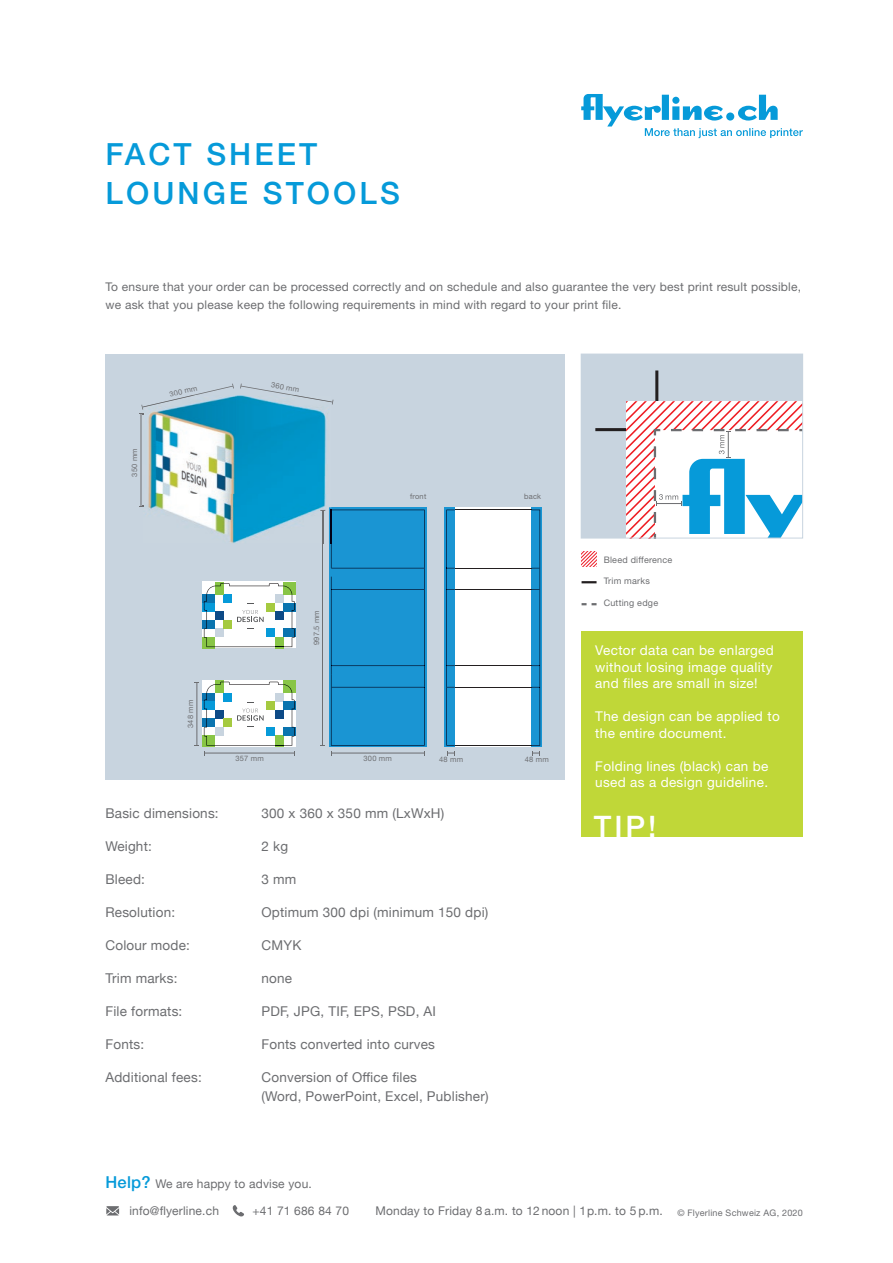
<style>
.page{position:relative;width:893px;height:1263px;background:#fff}
.page>*{position:absolute;margin:0;border:0;box-sizing:border-box;transform-origin:0 0}
.t1{font:500 30.6px "Helvetica Neue";letter-spacing:.1em;color:#069ad9}
.t2{font:500 30.6px "Helvetica Neue LT Std";letter-spacing:.1em;color:#069ad9}
.t3{font:500 29.7px "Helvetica Neue LT Std";color:#fff}
.t4{font:13.5px/19.5px "Helvetica Neue";letter-spacing:.015em;color:#6c6d70}
.t5{font:13.5px/16.5px "Helvetica Neue LT Std";letter-spacing:.025em;color:#fff}
.t6{font:12px/18px "Helvetica Neue LT Std";letter-spacing:.02em;color:#6c6d70}
.t7{font:12px "Helvetica Neue";letter-spacing:.015em;color:#6c6d70}
.t8{font:9px "Helvetica Neue LT Std";letter-spacing:.025em;color:#6c6d70}
.t9{font:7.5px "Helvetica Neue LT Std";letter-spacing:.025em;color:#6c6d70}
.s1{font-family:"Helvetica Neue LT Std";font-weight:500;font-size:16.5px;color:#069ad9}
</style>
<div class="page">
<svg style="left:581px;top:94px;width:222px;height:44px"></svg>
<svg style="left:582px;top:581px;width:15px;height:2px"></svg>
<svg style="left:582px;top:603px;width:15px;height:2px"></svg>
<div style="left:581px;top:354px;width:222px;height:184px;background:#c8d4df"></div>
<hr style="left:655px;top:370px;width:3px;height:31px;background:#231f20">
<hr style="left:595px;top:428px;width:31px;height:3px;background:#231f20">
<svg style="left:626px;top:401px;width:175px;height:135px;background:#ccd7e4"></svg>
<div style="left:581px;top:354px;width:222px;height:184px;border:1px solid #c8d4df"></div>
<svg style="left:581px;top:552px;width:15px;height:15px"></svg>
<svg style="left:106px;top:1206px;width:13px;height:9px"></svg>
<svg style="left:232px;top:1205px;width:12px;height:11px"></svg>
<div style="left:581px;top:631px;width:222px;height:206px;background:#c0d738"></div>
<div style="left:105px;top:354px;width:460px;height:425px;background:#c8d4df"></div>
<div style="left:203px;top:581px;width:93px;height:67px;background:#fff"></div>
<svg style="left:203px;top:680px;width:80px;height:2px"></svg>
<div style="left:444px;top:507px;width:98px;height:240px;background:#fff"></div>
<svg style="left:329px;top:507px;width:98px;height:240px"></svg>
<svg style="left:215px;top:680px;width:8px;height:2px"></svg>
<div style="left:283px;top:680px;width:13px;height:13px;background:#88c546"></div>
<div style="left:275px;top:637px;width:8px;height:11px;background:#88c546"></div>
<div style="left:203px;top:594px;width:12px;height:9px;background:#0a74af"></div>
<div style="left:203px;top:620px;width:12px;height:8px;background:#0a74af"></div>
<svg style="left:203px;top:637px;width:12px;height:11px"></svg>
<div style="left:215px;top:581px;width:8px;height:13px;background:#88c546"></div>
<div style="left:283px;top:628px;width:13px;height:9px;background:#0a74af"></div>
<div style="left:283px;top:603px;width:13px;height:8px;background:#0a74af"></div>
<div style="left:283px;top:581px;width:13px;height:13px;background:#88c546"></div>
<hr style="left:141px;top:414px;width:1px;height:92px;background:#6c6d70">
<hr style="left:323px;top:510px;width:1px;height:235px;background:#6d6e71">
<svg style="left:240px;top:384px;width:93px;height:21px"></svg>
<img style="left:143px;top:395px;width:188px;height:148px">
<img style="left:329px;top:507px;width:2px;height:36px">
<img style="left:323px;top:511px;width:1px;height:32px">
<svg style="left:139px;top:384px;width:95px;height:31px"></svg>
<img style="left:291px;top:395px;width:40px;height:7px">
<svg style="left:204px;top:583px;width:91px;height:64px"></svg>
<svg style="left:194px;top:682px;width:102px;height:73px"></svg>
<svg style="left:331px;top:510px;width:94px;height:245px;background:#1e93ce"></svg>
<img style="left:331px;top:510px;width:1px;height:33px">
<div style="left:444px;top:507px;width:11px;height:240px;background:#1a95d3"></div>
<svg style="left:532px;top:507px;width:10px;height:240px"></svg>
<hr style="left:455px;top:589px;width:77px;height:1px;background:#231f20">
<hr style="left:455px;top:568px;width:77px;height:1px;background:#231f20">
<hr style="left:455px;top:665px;width:77px;height:1px;background:#231f20">
<hr style="left:455px;top:687px;width:77px;height:1px;background:#231f20">
<hr style="left:455px;top:745px;width:77px;height:1px;background:#231f20">
<hr style="left:455px;top:510px;width:77px;height:1px;background:#231f20">
<svg style="left:446px;top:510px;width:9px;height:245px"></svg>
<svg style="left:532px;top:510px;width:9px;height:245px;background:#1c8bc4"></svg>
<h1 class="t2" style="left:105px;top:136px;width:213px">FACT SHEET</h1>
<h1 class="t1" style="left:105px;top:169px;width:296px">LOUNGE STOOLS</h1>
<p class="t6" style="left:105px;top:278px;width:697px">To ensure that your order can be processed correctly and on schedule and also guarantee the very best print result possible, we ask that you please keep the following requirements in mind with regard to your print le.</p>
<p class="t9" style="left:130px;top:477px;width:30px;rotate:-90deg">350 mm</p>
<p class="t9" style="left:169px;top:390px;width:30px;rotate:-13deg">300 mm</p>
<p class="t9" style="left:272px;top:380px;width:30px;rotate:10deg">360 mm</p>
<p class="t9" style="left:410px;top:492px;width:18px;rotate:-1deg">front</p>
<p class="t9" style="left:524px;top:492px;width:18px;rotate:-1deg">back</p>
<p class="t9" style="left:186px;top:728px;width:30px;rotate:-90deg">348 mm</p>
<p class="t9" style="left:312px;top:645px;width:36px;rotate:-90deg">997.5 mm</p>
<p class="t9" style="left:236px;top:753px;width:30px">357 mm</p>
<p class="t9" style="left:364px;top:753px;width:30px">300 mm</p>
<p class="t9" style="left:439px;top:755px;width:25px">48 mm</p>
<p class="t9" style="left:525px;top:755px;width:25px">48 mm</p>
<p class="t4" style="left:105px;top:804px;width:115px">Basic dimensions:</p>
<p class="t4" style="left:261px;top:804px;width:184px">300 x 360 x 350 mm (LxWxH)</p>
<p class="t4" style="left:105px;top:837px;width:48px">Weight:</p>
<p class="t4" style="left:261px;top:837px;width:28px">2 kg</p>
<p class="t4" style="left:105px;top:870px;width:41px">Bleed:</p>
<p class="t4" style="left:261px;top:870px;width:36px">3 mm</p>
<p class="t4" style="left:105px;top:903px;width:71px">Resolution:</p>
<p class="t4" style="left:261px;top:903px;width:228px">Optimum 300 dpi (minimum 150 dpi)</p>
<p class="t4" style="left:105px;top:936px;width:86px">Colour mode:</p>
<p class="t4" style="left:261px;top:936px;width:41px">CMYK</p>
<p class="t4" style="left:105px;top:969px;width:74px">Trim marks:</p>
<p class="t4" style="left:261px;top:969px;width:32px">none</p>
<p class="t4" style="left:105px;top:1002px;width:78px">File formats:</p>
<p class="t4" style="left:261px;top:1002px;width:176px">PDF, JPG, TIF, EPS, PSD, AI</p>
<p class="t4" style="left:105px;top:1035px;width:40px">Fonts:</p>
<p class="t4" style="left:261px;top:1035px;width:175px">Fonts converted into curves</p>
<p class="t4" style="left:105px;top:1068px;width:98px">Additional fees:</p>
<p class="t4" style="left:261px;top:1068px;width:229px">Conversion of Office files<br>(Word, PowerPoint, Excel, Publisher)</p>
<p class="t8" style="left:604px;top:554px;width:70px">Bleed difference</p>
<p class="t8" style="left:604px;top:576px;width:48px">Trim marks</p>
<p class="t8" style="left:604px;top:598px;width:56px">Cutting edge</p>
<p class="t5" style="left:595px;top:642px;width:180px;text-align:justify">Vector data can be enlarged without losing image quality and files are small in size!</p>
<p class="t5" style="left:595px;top:708px;width:186px">The design can be applied to the entire document.</p>
<p class="t5" style="left:595px;top:757px;width:175px">Folding lines (black) can be used as a design guideline.</p>
<h2 class="t3" style="left:594px;top:808px;width:64px">TIP!</h2>
<p class="t7" style="left:105px;top:1175px;width:208px"><span class="s1">Help?</span> We are happy to advise you.</p>
<p class="t7" style="left:129px;top:1202px;width:91px">info@flyerline.ch</p>
<p class="t7" style="left:252px;top:1202px;width:98px">+41 71 686 84 70</p>
<p class="t7" style="left:375px;top:1202px;width:429px">Monday to Friday 8 a.m. to 12 noon | 1 p.m. to 5 p.m. <sub>©</sub> <sub>Flyerline</sub> <sub>Schweiz</sub> <sub>AG,</sub> <sub>2020</sub></p>
</div>
